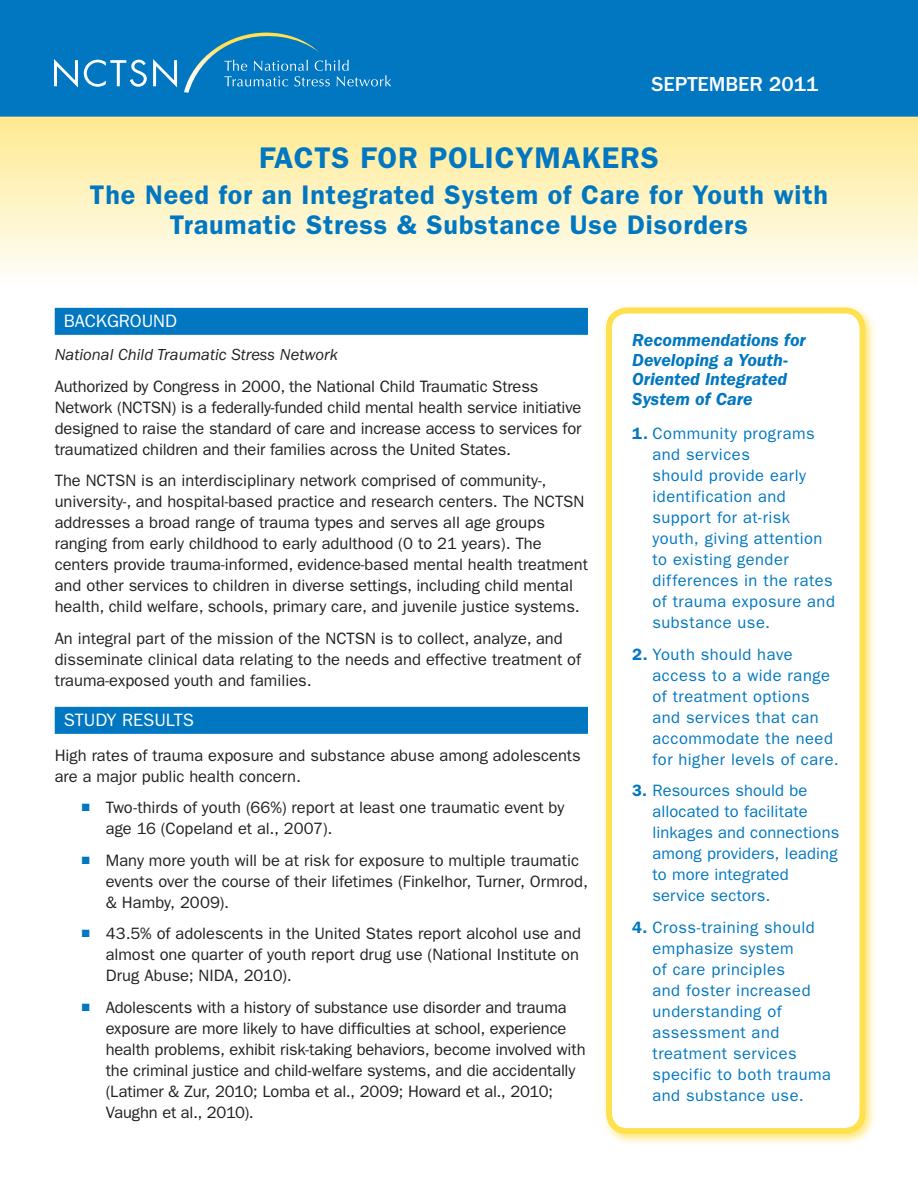
<style>
.page{position:relative;width:918px;height:1188px;background:#fff}
.page>*{position:absolute;margin:0;border:0;box-sizing:border-box;transform-origin:0 0}
.Heading_1{font:600 30px "ITC Franklin Gothic Std";letter-spacing:.03em;color:#0077c0}
.Heading_1-2{font:600 27px/30px "ITC Franklin Gothic Std";letter-spacing:.03em;color:#0077c0;text-align:center}
.Heading_1_Subhead{font:500 21px "ITC Franklin Gothic Std";color:#fff}
.Sidebar_Head{font:italic 600 18px/19.5px "ITC Franklin Gothic Std";color:#0077c0}
.Heading_2_Blue_Bar{font:18px "ITC Franklin Gothic Std";color:#fff}
.Text_Franklin_Gothic{font:16.5px/21px "ITC Franklin Gothic Std";color:#231f20}
.NCTSN_Bulleted_Text{font:16.5px/21px "ITC Franklin Gothic Std";letter-spacing:-.005em;color:#231f20}
.Sidebar_story_text_n{font:16.5px/21px "ITC Franklin Gothic Std";letter-spacing:.03em;color:#0077c0}
.Sidebar_story_text_n-2{font:16.5px/21px "ITC Franklin Gothic Std";letter-spacing:.01em;color:#0077c0}
.Heading_4{font:italic 16.5px "ITC Franklin Gothic Std";color:#231f20}
.s1{color:#0077c0}
.s2{font-weight:600}
</style>
<div class="page">
<div style="left:0;top:108px;width:918px;height:180px;background:linear-gradient(to bottom,#ffe989,#fefefc)"></div>
<div style="left:0;top:0;width:918px;height:117px;background:#0077c0"></div>
<svg style="left:54px;top:59px;width:24px;height:28px"></svg>
<svg style="left:84px;top:60px;width:63px;height:27px"></svg>
<svg style="left:153px;top:59px;width:24px;height:28px"></svg>
<svg style="left:184px;top:31px;width:207px;height:62px"></svg>
<div style="left:602px;top:303px;width:276px;height:843px;background:#ffe04e;opacity:.75"></div>
<div style="left:609px;top:310px;width:253px;height:821px;background:#fff;border-radius:18px"></div>
<div style="left:606px;top:308px;width:260px;height:826px;border:6px solid #ffe04e;border-radius:18px"></div>
<div style="left:55px;top:308px;width:533px;height:27px;background:#0077c0"></div>
<div style="left:55px;top:707px;width:533px;height:27px;background:#0077c0"></div>
<p class="Heading_1_Subhead" style="left:651px;top:73px;width:169px">SEPTEMBER 2011</p>
<p class="Heading_1" style="left:259px;top:140px;width:401px">FACTS FOR POLICYMAKERS</p>
<p class="Heading_1-2" style="left:90px;top:180px;width:740px">The Need for an Integrated System of Care for Youth with<br>Traumatic Stress &amp; Substance Use Disorders</p>
<p class="Heading_2_Blue_Bar" style="left:64px;top:311px;width:115px">BACKGROUND</p>
<p class="Heading_4" style="left:55px;top:346px;width:285px">National Child Traumatic Stress Network</p>
<p class="Text_Franklin_Gothic" style="left:55px;top:376px;width:528px">Authorized by Congress in 2000, the National Child Traumatic Stress Network (NCTSN) is a federally-funded child mental health service initiative designed to raise the standard of care and increase access to services for traumatized children and their families across the United States.</p>
<p class="Text_Franklin_Gothic" style="left:55px;top:470px;width:535px">The NCTSN is an interdisciplinary network comprised of community-, university-, and hospital-based practice and research centers. The NCTSN addresses a broad range of trauma types and serves all age groups ranging from early childhood to early adulthood (0 to 21 years). The centers provide trauma-informed, evidence-based mental health treatment and other services to children in diverse settings, including child mental health, child welfare, schools, primary care, and juvenile justice systems.</p>
<p class="Text_Franklin_Gothic" style="left:55px;top:628px;width:528px">An integral part of the mission of the NCTSN is to collect, analyze, and disseminate clinical data relating to the needs and effective treatment of trauma-exposed youth and families.</p>
<p class="Heading_2_Blue_Bar" style="left:64px;top:710px;width:132px">STUDY RESULTS</p>
<p class="Text_Franklin_Gothic" style="left:55px;top:745px;width:528px">High rates of trauma exposure and substance abuse among adolescents are a major public health concern.</p>
<p class="NCTSN_Bulleted_Text" style="left:106px;top:797px;width:460px;text-indent:-24px"><span class="s1">■</span> Two-thirds of youth (66%) report at least one traumatic event by age 16 (Copeland et al., 2007).</p>
<p class="NCTSN_Bulleted_Text" style="left:106px;top:850px;width:484px;text-indent:-24px"><span class="s1">■</span> Many more youth will be at risk for exposure to multiple traumatic events over the course of their lifetimes (Finkelhor, Turner, Ormrod, &amp; Hamby, 2009).</p>
<p class="NCTSN_Bulleted_Text" style="left:106px;top:923px;width:477px;text-align:justify;text-indent:-24px"><span class="s1">■</span> 43.5% of adolescents in the United States report alcohol use and almost one quarter of youth report drug use (National Institute on Drug Abuse; NIDA, 2010).</p>
<p class="NCTSN_Bulleted_Text" style="left:106px;top:997px;width:481px;text-indent:-24px"><span class="s1">■</span> Adolescents with a history of substance use disorder and trauma exposure are more likely to have difficulties at school, experience health problems, exhibit risk-taking behaviors, become involved with the criminal justice and child-welfare systems, and die accidentally (Latimer &amp; Zur, 2010; Lomba et al., 2009; Howard et al., 2010; Vaughn et al., 2010).</p>
<p class="Sidebar_Head" style="left:632px;top:331px;width:175px">Recommendations for<br>Developing a Youth-<br>Oriented Integrated<br>System of Care</p>
<p class="Sidebar_story_text_n" style="left:652px;top:423px;width:184px;text-indent:-20px"><span class="s2">1.</span> Community programs and services<br>should provide early identification and support for at-risk youth, giving attention to existing gender differences in the rates of trauma exposure and substance use.</p>
<p class="Sidebar_story_text_n" style="left:652px;top:644px;width:188px;text-indent:-20px"><span class="s2">2.</span> Youth should have access to a wide range of treatment options and services that can accommodate the need for higher levels of care.</p>
<p class="Sidebar_story_text_n-2" style="left:652px;top:780px;width:188px;text-indent:-20px"><span class="s2">3.</span> Resources should be allocated to facilitate linkages and connections among providers, leading to more integrated service sectors.</p>
<p class="Sidebar_story_text_n" style="left:652px;top:917px;width:180px;text-indent:-20px"><span class="s2">4.</span> Cross-training should emphasize system<br>of care principles<br>and foster increased understanding of assessment and treatment services specific to both trauma and substance use.</p>
</div>
